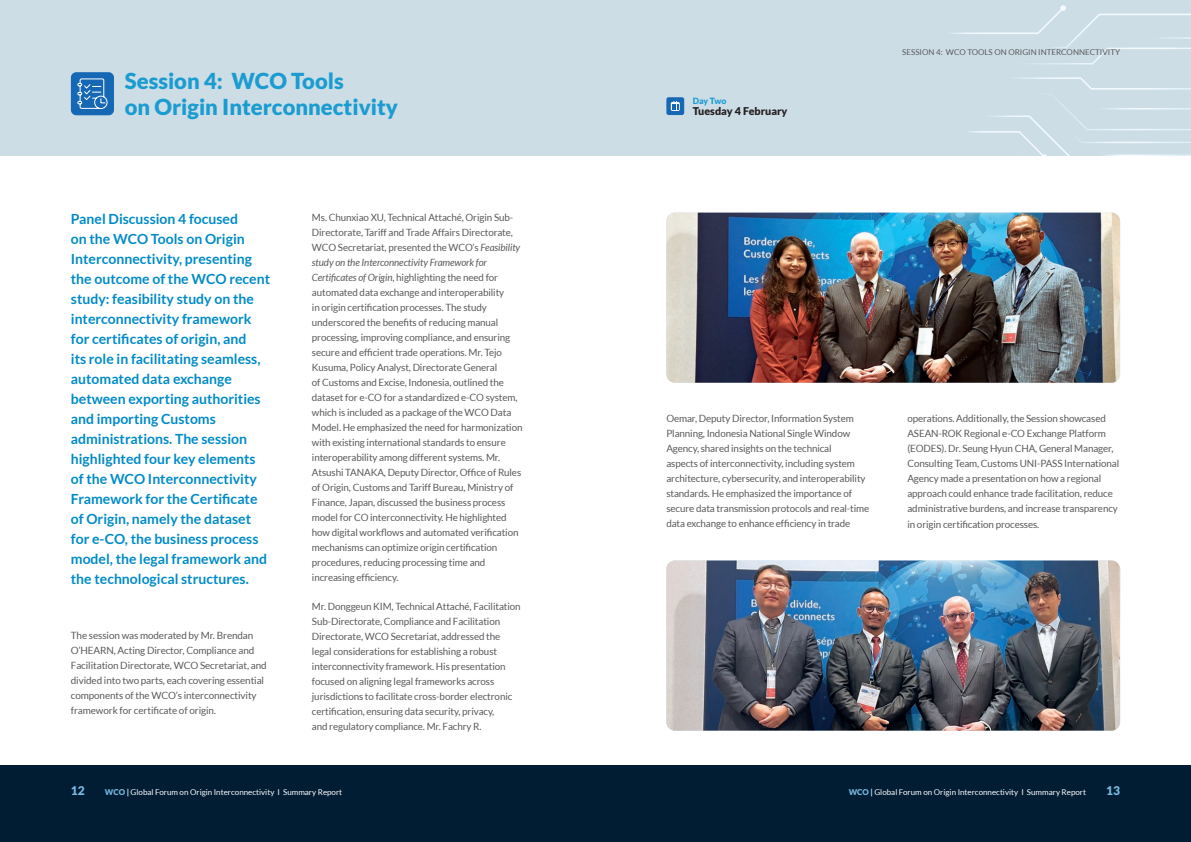
<style>
.page{position:relative;width:1191px;height:842px;background:#fff}
.page>*{position:absolute;margin:0;border:0;box-sizing:border-box;transform-origin:0 0}
.BT{font:900 22px/26.4px "Lato";color:#1b9cd1}
.BT-2{font:700 14px/20px "Lato";color:#008bc8}
.Page_number{font:900 12px "Lato";color:#78b7df}
.BT-3{font:900 10.7px "Lato";color:#231f20}
.BT-4{font:10px/15px "Lato";letter-spacing:-.01em;color:#57585a}
.BT-5{font:900 8.6px "Lato";letter-spacing:-.01em;color:#1b9cd1}
.t1{font:8px "Lato";color:#fff}
.t2{font:8px "Lato";color:#57585a}
.s1{font-style:italic}
.s2{font-weight:900;color:#78b7df}
.s3{font-weight:900;color:#add1eb}
</style>
<div class="page">
<div style="left:0;top:0;width:1191px;height:156px;background:#cddde6"></div>
<svg style="left:952px;top:5px;width:239px;height:151px"></svg>
<div style="left:0;top:765px;width:1191px;height:77px;background:#001d34"></div>
<div style="left:71px;top:72px;width:43px;height:43px;background:#1768b4;border-radius:5px"></div>
<svg style="left:77px;top:78px;width:30px;height:31px"></svg>
<img style="left:666px;top:213px;width:454px;height:170px">
<img style="left:666px;top:560px;width:454px;height:171px">
<div style="left:666px;top:97px;width:18px;height:18px;background:#1768b4;border-radius:2px"></div>
<svg style="left:671px;top:102px;width:9px;height:9px"></svg>
<svg style="left:672px;top:101px;width:6px;height:9px"></svg>
<p class="BT" style="left:125px;top:67px;width:275px">Session 4: WCO Tools<br>on Origin Interconnectivity</p>
<p class="BT-2" style="left:71px;top:209px;width:201px">Panel Discussion 4 focused<br>on the WCO Tools on Origin<br>Interconnectivity, presenting the outcome of the WCO recent study: feasibility study on the interconnectivity framework for certificates of origin, and<br>its role in facilitating seamless, automated data exchange between exporting authorities and importing Customs administrations. The session highlighted four key elements of the WCO Interconnectivity<br>Framework for the Certificate of Origin, namely the dataset for e-CO, the business process model, the legal framework and the technological structures.</p>
<p class="BT-4" style="left:71px;top:627px;width:197px">The session was moderated by Mr. Brendan O’HEARN, Acting Director, Compliance and Facilitation Directorate, WCO Secretariat, and divided into two parts, each covering essential components of the WCO’s interconnectivity framework for certificate of origin.</p>
<p class="BT-4" style="left:312px;top:209px;width:212px">Ms. Chunxiao XU, Technical Attaché, Origin Sub-Directorate, Tariff and Trade Affairs Directorate, WCO Secretariat, presented the WCO’s <span class="s1">Feasibility study on the Interconnectivity Framework for Certificates of Origin</span>, highlighting the need for automated data exchange and interoperability<br>in origin certification processes. The study underscored the benefits of reducing manual processing, improving compliance, and ensuring secure and efficient trade operations. Mr. Tejo Kusuma, Policy Analyst, Directorate General<br>of Customs and Excise, Indonesia, outlined the dataset for e-CO for a standardized e-CO system, which is included as a package of the WCO Data Model. He emphasized the need for harmonization with existing international standards to ensure interoperability among different systems. Mr.<br>Atsushi TANAKA, Deputy Director, Office of Rules of Origin, Customs and Tariff Bureau, Ministry of Finance, Japan, discussed the business process model for CO interconnectivity. He highlighted how digital workflows and automated verification mechanisms can optimize origin certification procedures, reducing processing time and increasing efficiency.</p>
<p class="BT-4" style="left:312px;top:599px;width:210px">Mr. Donggeun KIM, Technical Attaché, Facilitation Sub-Directorate, Compliance and Facilitation Directorate, WCO Secretariat, addressed the legal considerations for establishing a robust interconnectivity framework. His presentation focused on aligning legal frameworks across jurisdictions to facilitate cross-border electronic certification, ensuring data security, privacy,<br>and regulatory compliance. Mr. Fachry R.</p>
<p class="BT-5" style="left:692px;top:96px;width:35px">Day Two</p>
<p class="BT-3" style="left:692px;top:105px;width:96px">Tuesday 4 February</p>
<p class="t2" style="left:902px;top:47px;width:219px">SESSION 4: WCO TOOLS ON ORIGIN INTERCONNECTIVITY</p>
<p class="BT-4" style="left:666px;top:411px;width:204px">Oemar, Deputy Director, Information System Planning, Indonesia National Single Window Agency, shared insights on the technical<br>aspects of interconnectivity, including system architecture, cybersecurity, and interoperability standards. He emphasized the importance of secure data transmission protocols and real-time data exchange to enhance efficiency in trade</p>
<p class="BT-4" style="left:907px;top:411px;width:213px">operations. Additionally, the Session showcased ASEAN-ROK Regional e-CO Exchange Platform (EODES). Dr. Seung Hyun CHA, General Manager, Consulting Team, Customs UNI-PASS International Agency made a presentation on how a regional approach could enhance trade facilitation, reduce administrative burdens, and increase transparency</p>
<p class="BT-4" style="left:907px;top:517px;width:133px">in origin certification processes.</p>
<p class="Page_number" style="left:71px;top:783px;width:15px">12</p>
<p class="t1" style="left:105px;top:788px;width:239px"><span class="s2">WCO</span> <span class="s3">|</span> Global Forum on Origin Interconnectivity I Summary Report</p>
<p class="t1" style="left:848px;top:788px;width:239px"><span class="s2">WCO</span> <span class="s3">|</span> Global Forum on Origin Interconnectivity I Summary Report</p>
<p class="Page_number" style="left:1106px;top:783px;width:15px">13</p>
</div>
